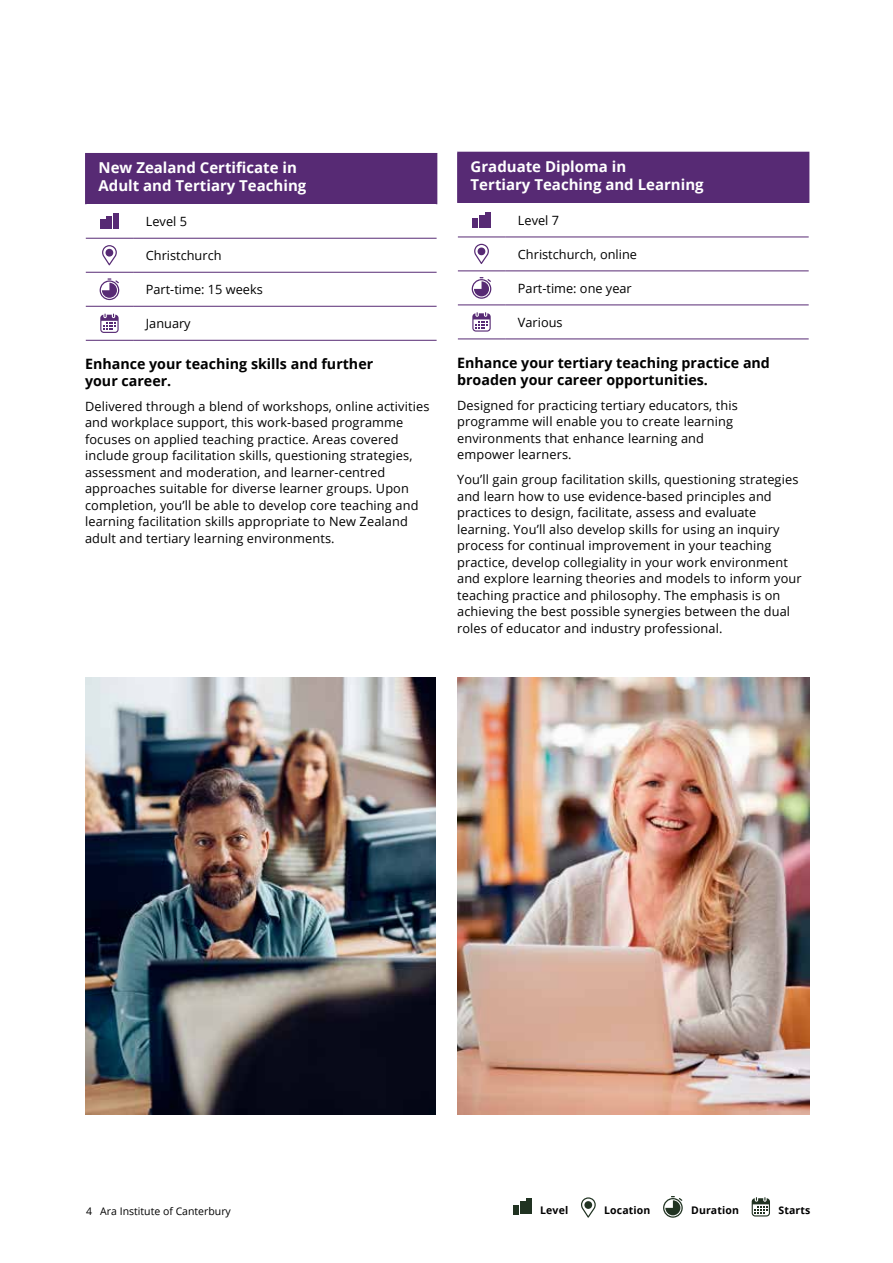
<style>
.page{position:relative;width:893px;height:1263px;background:#fff}
.page>*{position:absolute;margin:0;border:0;box-sizing:border-box;transform-origin:0 0}
.t1{font:700 15px/18px "Open Sans";color:#fff}
.t2{font:700 14.25px/17.1px "Open Sans";color:#000}
.t3{font:12.75px/16.5px "Open Sans";letter-spacing:.01em;color:#000}
.t4{font:10.5px "Open Sans";color:#000}
.t5{font:700 10.5px "Open Sans";letter-spacing:.01em;color:#000}
</style>
<div class="page">
<div style="left:513px;top:1205px;width:6px;height:9px;background:#213322"></div>
<div style="left:520px;top:1201px;width:5px;height:13px;background:#213322"></div>
<div style="left:526px;top:1198px;width:6px;height:16px;background:#213322"></div>
<svg style="left:663px;top:1196px;width:20px;height:22px"></svg>
<svg style="left:752px;top:1197px;width:18px;height:19px"></svg>
<svg style="left:581px;top:1197px;width:15px;height:21px"></svg>
<div style="left:458px;top:152px;width:351px;height:51px;background:#572a74"></div>
<hr style="left:457px;top:153px;width:2px;height:50px;background:#572a74">
<hr style="left:457px;top:152px;width:48px;height:1px;background:#572a74">
<hr style="left:458px;top:237px;width:47px;height:1px;background:#572a74">
<hr style="left:505px;top:237px;width:304px;height:1px;background:#572a74">
<hr style="left:458px;top:270px;width:47px;height:1px;background:#572a74">
<hr style="left:505px;top:270px;width:304px;height:1px;background:#572a74">
<hr style="left:458px;top:304px;width:47px;height:1px;background:#572a74">
<hr style="left:458px;top:339px;width:47px;height:1px;background:#572a74">
<hr style="left:505px;top:304px;width:304px;height:1px;background:#572a74">
<hr style="left:505px;top:339px;width:304px;height:1px;background:#572a74">
<div style="left:472px;top:218px;width:6px;height:10px;background:#572a74"></div>
<div style="left:479px;top:215px;width:5px;height:13px;background:#572a74"></div>
<div style="left:485px;top:212px;width:6px;height:16px;background:#572a74"></div>
<svg style="left:474px;top:244px;width:15px;height:20px"></svg>
<svg style="left:472px;top:277px;width:19px;height:22px"></svg>
<svg style="left:472px;top:312px;width:19px;height:20px"></svg>
<img style="left:85px;top:678px;width:351px;height:436px">
<img style="left:457px;top:678px;width:352px;height:436px">
<div style="left:86px;top:153px;width:351px;height:51px;background:#572a74"></div>
<hr style="left:85px;top:154px;width:2px;height:50px;background:#572a74">
<hr style="left:85px;top:153px;width:48px;height:1px;background:#572a74">
<hr style="left:86px;top:238px;width:47px;height:1px;background:#572a74">
<hr style="left:133px;top:238px;width:304px;height:1px;background:#572a74">
<hr style="left:86px;top:272px;width:47px;height:1px;background:#572a74">
<hr style="left:133px;top:272px;width:304px;height:1px;background:#572a74">
<hr style="left:86px;top:306px;width:47px;height:1px;background:#572a74">
<hr style="left:86px;top:340px;width:47px;height:1px;background:#572a74">
<hr style="left:133px;top:306px;width:304px;height:1px;background:#572a74">
<hr style="left:133px;top:340px;width:304px;height:1px;background:#572a74">
<div style="left:100px;top:219px;width:6px;height:10px;background:#572a74"></div>
<div style="left:107px;top:216px;width:5px;height:13px;background:#572a74"></div>
<div style="left:113px;top:213px;width:6px;height:16px;background:#572a74"></div>
<svg style="left:102px;top:245px;width:15px;height:20px"></svg>
<svg style="left:100px;top:278px;width:19px;height:22px"></svg>
<svg style="left:100px;top:314px;width:19px;height:19px"></svg>
<p class="t1" style="left:99px;top:159px;width:209px">New Zealand Certificate in<br>Adult and Tertiary Teaching</p>
<p class="t3" style="left:146px;top:213px;width:43px">Level 5</p>
<p class="t3" style="left:146px;top:247px;width:77px">Christchurch</p>
<p class="t3" style="left:146px;top:281px;width:118px">Part-time: 15 weeks</p>
<p class="t3" style="left:146px;top:315px;width:46px">January</p>
<p class="t2" style="left:85px;top:355px;width:290px">Enhance your teaching skills and further your career.</p>
<p class="t3" style="left:85px;top:398px;width:346px">Delivered through a blend of workshops, online activities and workplace support, this work-based programme focuses on applied teaching practice. Areas covered include group facilitation skills, questioning strategies, assessment and moderation, and learner-centred approaches suitable for diverse learner groups. Upon completion, you’ll be able to develop core teaching and learning facilitation skills appropriate to New Zealand adult and tertiary learning environments.</p>
<p class="t1" style="left:471px;top:157px;width:235px">Graduate Diploma in<br>Tertiary Teaching and Learning</p>
<p class="t3" style="left:518px;top:212px;width:43px">Level 7</p>
<p class="t3" style="left:518px;top:246px;width:121px">Christchurch, online</p>
<p class="t3" style="left:518px;top:280px;width:115px">Part-time: one year</p>
<p class="t3" style="left:518px;top:314px;width:46px">Various</p>
<p class="t2" style="left:457px;top:353px;width:314px">Enhance your tertiary teaching practice and broaden your career opportunities.</p>
<p class="t3" style="left:457px;top:396px;width:282px">Designed for practicing tertiary educators, this programme will enable you to create learning environments that enhance learning and empower learners.</p>
<p class="t3" style="left:457px;top:471px;width:346px">You’ll gain group facilitation skills, questioning strategies and learn how to use evidence-based principles and practices to design, facilitate, assess and evaluate learning. You’ll also develop skills for using an inquiry process for continual improvement in your teaching practice, develop collegiality in your work environment and explore learning theories and models to inform your teaching practice and philosophy. The emphasis is on achieving the best possible synergies between the dual roles of educator and industry professional.</p>
<p class="t4" style="left:86px;top:1204px;width:152px">76 Ara Institute of Canterbury</p>
<p class="t5" style="left:540px;top:1203px;width:29px">Level</p>
<p class="t5" style="left:604px;top:1203px;width:48px">Location</p>
<p class="t5" style="left:691px;top:1203px;width:49px">Duration</p>
<p class="t5" style="left:778px;top:1203px;width:33px">Starts</p>
<p class="t4" style="left:86px;top:1204px;width:146px">4 Ara Insti ute of Canterbury</p>
</div>
